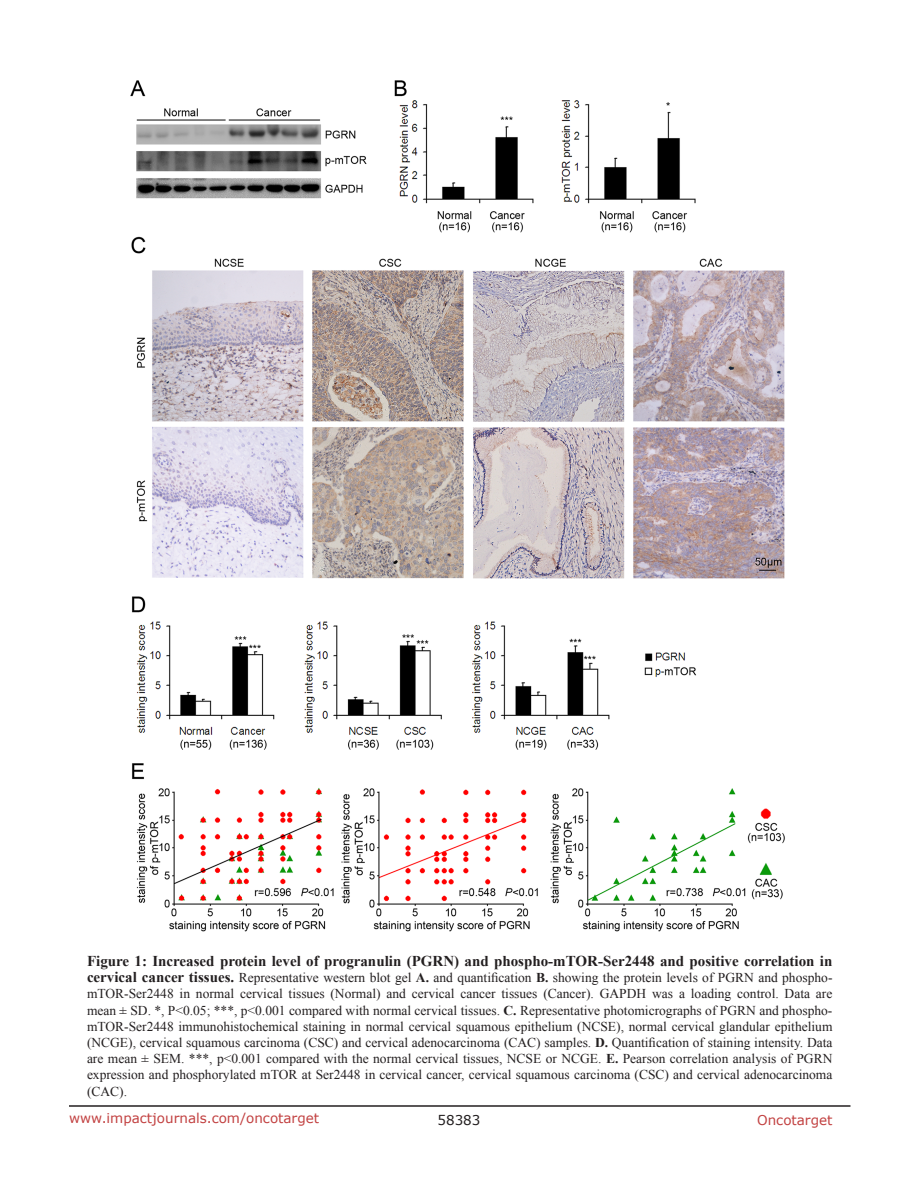
<style>
.page{position:relative;width:918px;height:1188px;background:#fff}
.page>*{position:absolute;margin:0;border:0;box-sizing:border-box;transform-origin:0 0}
.figuretext{font:700 15px "Times New Roman";color:#231f20}
.figuretext-2{font:13.5px/16.2px "Times New Roman";color:#231f20;text-align:justify}
.t1{font:13.5px "Verdana";color:#c24141}
.t2{font:13.5px "Verdana";color:#231f20}
.s1{font-weight:700;font-size:15px}
.s2{font-weight:700}
</style>
<div class="page">
<hr style="left:69px;top:1105px;width:781px;height:2px;background:#231f20">
<img style="left:130px;top:80px;width:655px;height:852px">
<p class="figuretext" style="left:87px;top:951px;width:747px">Figure 1: Increased protein level of progranulin (PGRN) and phospho-mTOR-Ser2448 and positive correlation in</p>
<p class="figuretext-2" style="left:87px;top:969px;width:747px"><span class="s1">cervical cancer tissues.</span> Representative western blot gel <span class="s2">A.</span> and quantification <span class="s2">B.</span> showing the protein levels of PGRN and phospho&shy;mTOR-Ser2448 in normal cervical tissues (Normal) and cervical cancer tissues (Cancer). GAPDH was a loading control. Data are mean ± SD. *, P&lt;0.05; ***, p&lt;0.001 compared with normal cervical tissues. <span class="s2">C.</span> Representative photomicrographs of PGRN and phospho&shy;mTOR-Ser2448 immunohistochemical staining in normal cervical squamous epithelium (NCSE), normal cervical glandular epithelium (NCGE), cervical squamous carcinoma (CSC) and cervical adenocarcinoma (CAC) samples. <span class="s2">D.</span> Quantification of staining intensity. Data are mean ± SEM. ***, p&lt;0.001 compared with the normal cervical tissues, NCSE or NCGE. <span class="s2">E.</span> Pearson correlation analysis of PGRN expression and phosphorylated mTOR at Ser2448 in cervical cancer, cervical squamous carcinoma (CSC) and cervical adenocarcinoma (CAC).</p>
<p class="t1" style="left:69px;top:1109px;width:252px">www.impactjournals.com/oncotarget</p>
<p class="t2" style="left:438px;top:1111px;width:44px">58383</p>
<p class="t1" style="left:757px;top:1111px;width:77px">Oncotarget</p>
</div>
